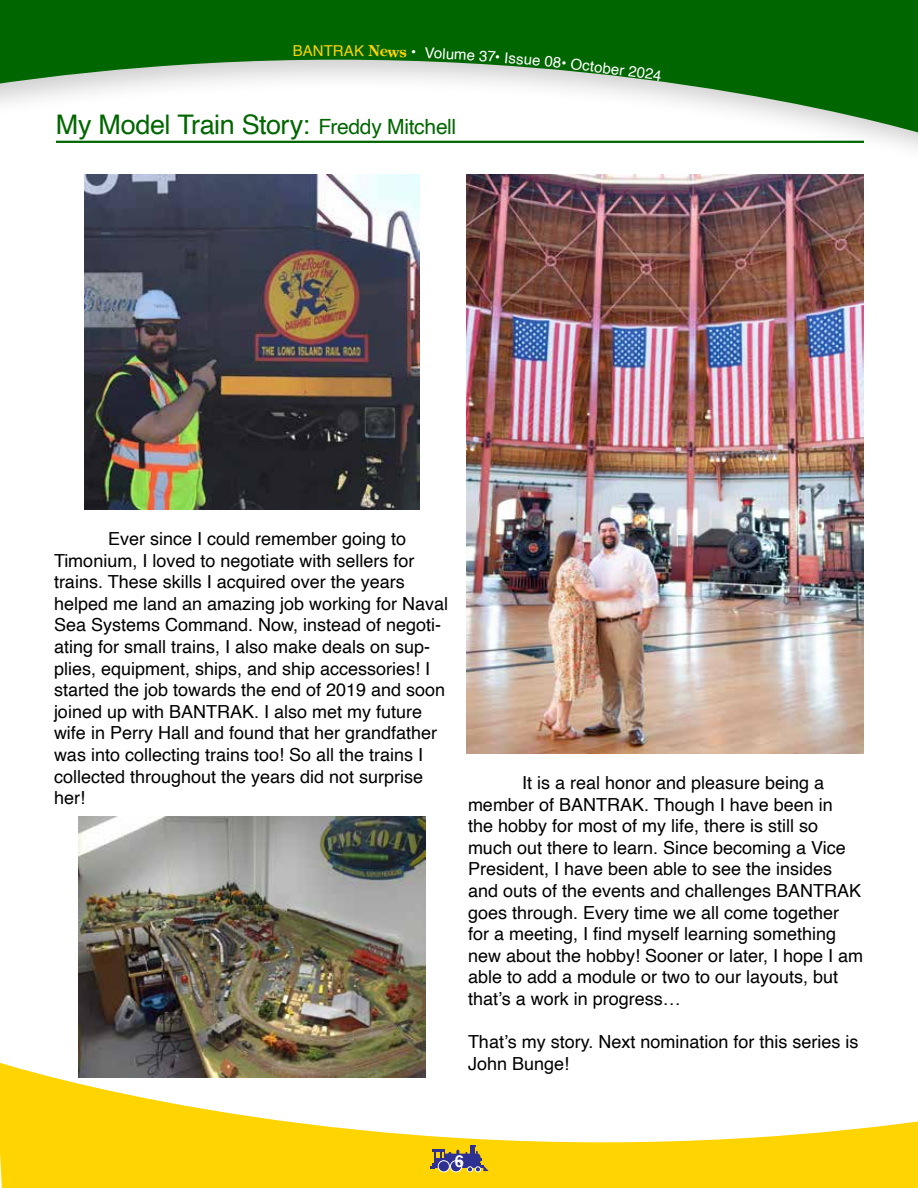
<style>
.page{position:relative;width:918px;height:1188px;background:#fff}
.page>*{position:absolute;margin:0;border:0;box-sizing:border-box;transform-origin:0 0}
.t1{font:27px "Helvetica";letter-spacing:-.02em;color:#060}
.t2{font:18px/21.6px "Helvetica";color:#000}
.t3{font:700 16.5px "Helvetica";color:#fff}
.t4{font:15px "Helvetica";color:#fff}
.t5{font:15px "Helvetica";color:#ffd400}
.t6{font:700 15px "Century Old Style Std";color:#ffd400}
.s1{font-family:"Helvetica";font-weight:400}
.s2{font-size:21px}
</style>
<div class="page">
<svg style="left:0;top:1062px;width:918px;height:126px;fill:#ffd400"></svg>
<svg style="left:0;top:0;width:918px;height:141px;fill:#060"></svg>
<div style="left:415px;top:1144px;width:86px;height:44px;background:#ffd400"></div>
<svg style="left:430px;top:1145px;width:59px;height:27px"></svg>
<hr style="left:56px;top:141px;width:808px;height:2px;background:#060">
<img style="left:466px;top:175px;width:397px;height:579px">
<img style="left:84px;top:175px;width:336px;height:335px">
<img style="left:78px;top:816px;width:348px;height:261px">
<svg style="left:294px;top:45px;width:19px;height:11px"></svg>
<svg style="left:400px;top:47px;width:35px;height:11px"></svg>
<p class="t5" style="left:313px;top:39px;width:43px">NTRA</p>
<p class="t6" style="left:354px;top:41px;width:47px;rotate:1deg"><span class="s1">K</span> New</p>
<p class="t4" style="left:435px;top:41px;width:34px;rotate:3deg">olum</p>
<p class="t4" style="left:468px;top:43px;width:35px;rotate:4deg">e 37•</p>
<p class="t4" style="left:505px;top:46px;width:38px;rotate:5deg">Issue</p>
<p class="t4" style="left:546px;top:50px;width:39px;rotate:6deg">08• O</p>
<p class="t4" style="left:584px;top:54px;width:44px;rotate:7deg">ctober</p>
<p class="t4" style="left:630px;top:59px;width:35px;rotate:8deg">2024</p>
<h1 class="t1" style="left:56px;top:104px;width:402px">My Model Train Story: <span class="s2">Freddy Mitchell</span></h1>
<p class="t2" style="left:54px;top:529px;width:396px;text-indent:54px">Ever since I could remember going to Timonium, I loved to negotiate with sellers for trains. These skills I acquired over the years helped me land an amazing job working for Naval Sea Systems Command. Now, instead of negoti&shy;ating for small trains, I also make deals on sup&shy;plies, equipment, ships, and ship accessories! I started the job towards the end of 2019 and soon joined up with BANTRAK. I also met my future wife in Perry Hall and found that her grandfather was into collecting trains too! So all the trains I collected throughout the years did not surprise her!</p>
<p class="t2" style="left:468px;top:772px;width:397px;text-indent:54px">It is a real honor and pleasure being a member of BANTRAK. Though I have been in<br>the hobby for most of my life, there is still so much out there to learn. Since becoming a Vice President, I have been able to see the insides and outs of the events and challenges BANTRAK goes through. Every time we all come together for a meeting, I find myself learning something new about the hobby! Sooner or later, I hope I am able to add a module or two to our layouts, but that’s a work in progress…</p>
<p class="t2" style="left:468px;top:1032px;width:392px">That’s my story. Next nomination for this series is<br>John Bunge!</p>
<p class="t3" style="left:455px;top:1152px;width:11px">6</p>
</div>
